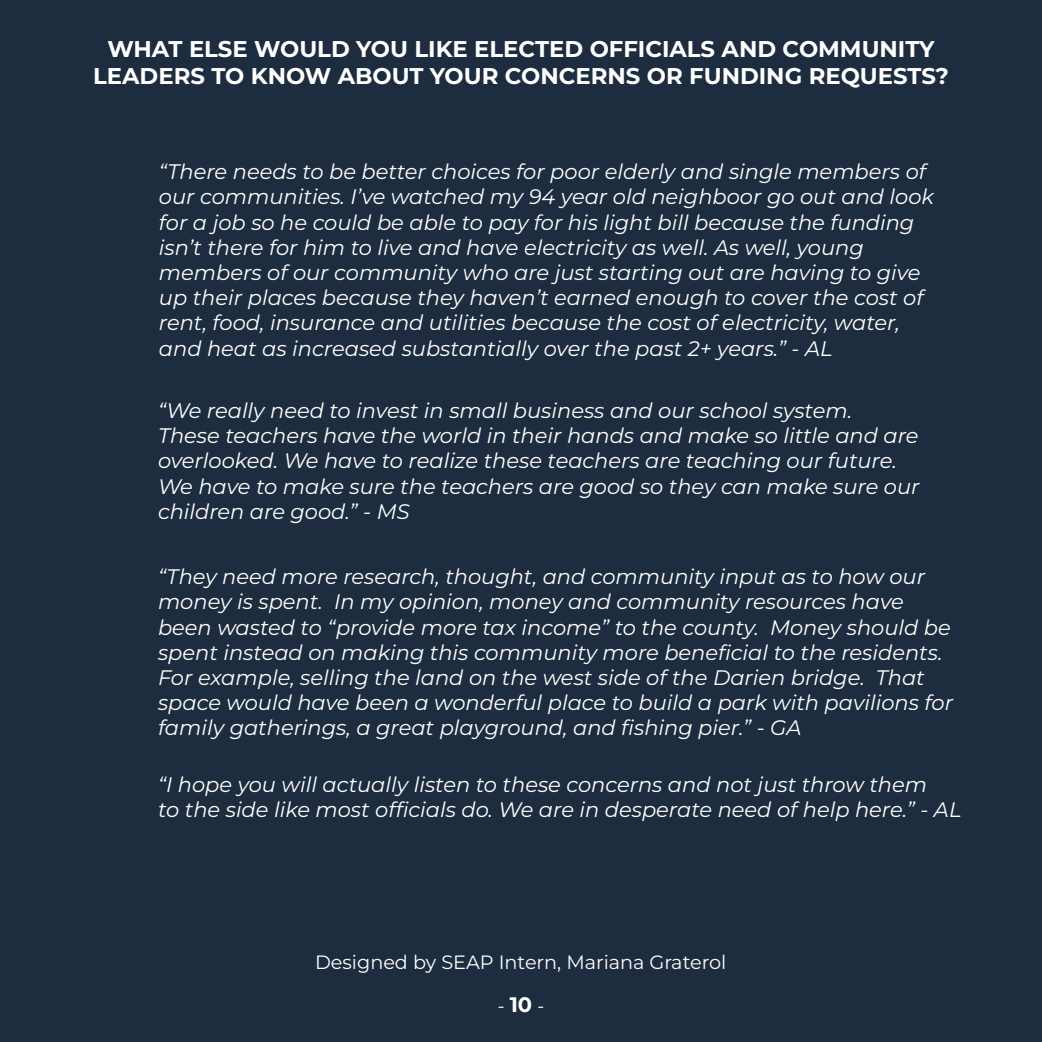
<style>
.page{position:relative;width:1042px;height:1042px;background:#1e2c3f}
.page>*{position:absolute;margin:0;border:0;box-sizing:border-box;transform-origin:0 0}
.t1{font:100 22.75px/27.3px "Montserrat";color:#fff;text-align:center}
.t2{font:italic 100 21px/25.2px "Montserrat";color:#fff}
.t3{font:21px "Minion Pro";color:#fff}
.t4{font:100 19.25px "Montserrat";color:#fff}
.s1{font-family:"Montserrat";font-weight:100}
</style>
<div class="page">
<p class="t1" style="left:93px;top:35px;width:857px">WHAT ELSE WOULD YOU LIKE ELECTED OFFICIALS AND COMMUNITY<br>LEADERS TO KNOW ABOUT YOUR CONCERNS OR FUNDING REQUESTS?</p>
<p class="t2" style="left:159px;top:159px;width:776px">“There needs to be better choices for poor elderly and single members of our communities. I’ve watched my 94 year old neighboor go out and look for a job so he could be able to pay for his light bill because the funding isn’t there for him to live and have electricity as well. As well, young members of our community who are just starting out are having to give up their places because they haven’t earned enough to cover the cost of rent, food, insurance and utilities because the cost of electricity, water, and heat as increased substantially over the past 2+ years.” - AL</p>
<p class="t2" style="left:158px;top:397px;width:763px">“We really need to invest in small business and our school system.<br>These teachers have the world in their hands and make so little and are overlooked. We have to realize these teachers are teaching our future.<br>We have to make sure the teachers are good so they can make sure our children are good.” - MS</p>
<p class="t2" style="left:158px;top:563px;width:796px">“They need more research, thought, and community input as to how our money is spent. In my opinion, money and community resources have been wasted to “provide more tax income” to the county. Money should be spent instead on making this community more beneficial to the residents.<br>For example, selling the land on the west side of the Darien bridge. That space would have been a wonderful place to build a park with pavilions for family gatherings, a great playground, and fishing pier.” - GA</p>
<p class="t2" style="left:158px;top:771px;width:805px">“I hope you will actually listen to these concerns and not just throw them<br>to the side like most officials do. We are in desperate need of help here.” - AL</p>
<p class="t4" style="left:315px;top:949px;width:413px">Designed by SEAP Intern, Mariana Graterol</p>
<p class="t3" style="left:497px;top:991px;width:48px">- <span class="s1">10</span> -</p>
</div>
